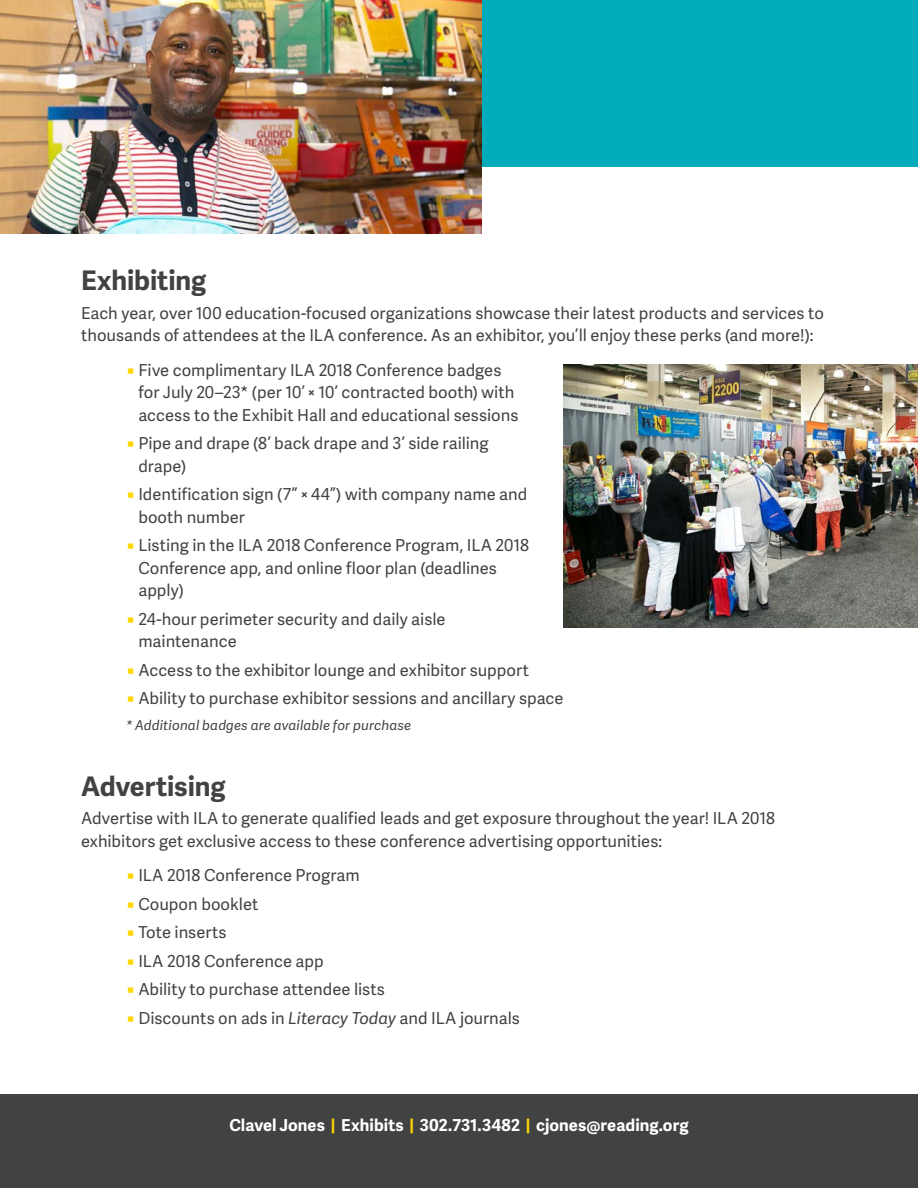
<style>
.page{position:relative;width:918px;height:1188px;background:#fff}
.page>*{position:absolute;margin:0;border:0;box-sizing:border-box;transform-origin:0 0}
.S1{font:700 27px "Adelle Sans";color:#414343}
.t1{font:16.5px/22.5px "Adelle Sans";color:#414343}
.t2{font:700 16.5px "Adelle Sans";letter-spacing:.005em;color:#fff}
.t3{font:italic 13.5px "Adelle Sans";letter-spacing:.01em;color:#414343}
.s1{font-size:15px;color:#fed503}
.s2{font-style:italic}
.s3{color:#fed503}
</style>
<div class="page">
<div style="left:0;top:0;width:918px;height:166px;background:#00acbc"></div>
<div style="left:0;top:1094px;width:918px;height:94px;background:#414343"></div>
<img style="left:563px;top:365px;width:355px;height:262px">
<img style="left:0;top:0;width:481px;height:234px">
<p class="S1" style="left:81px;top:261px;width:127px">Exhibiting</p>
<p class="t1" style="left:81px;top:301px;width:745px">Each year, over 100 education-focused organizations showcase their latest products and services to thousands of attendees at the ILA conference. As an exhibitor, you’ll enjoy these perks (and more!):</p>
<p class="t1" style="left:138px;top:358px;width:382px;text-indent:-12px"><span class="s1">Q</span> Five complimentary ILA 2018 Conference badges for July 20–23* (per 10’ × 10’ contracted booth) with access to the Exhibit Hall and educational sessions</p>
<p class="t1" style="left:138px;top:432px;width:352px;text-indent:-12px"><span class="s1">Q</span> Pipe and drape (8’ back drape and 3’ side railing drape)</p>
<p class="t1" style="left:138px;top:483px;width:391px;text-indent:-12px"><span class="s1">Q</span> Identification sign (7” × 44”) with company name and booth number</p>
<p class="t1" style="left:138px;top:534px;width:392px;text-indent:-12px"><span class="s1">Q</span> Listing in the ILA 2018 Conference Program, ILA 2018<br>Conference app, and online floor plan (deadlines apply)</p>
<p class="t1" style="left:138px;top:607px;width:309px;text-indent:-12px"><span class="s1">Q</span> 24-hour perimeter security and daily aisle maintenance</p>
<p class="t1" style="left:126px;top:658px;width:405px"><span class="s1">Q</span> Access to the exhibitor lounge and exhibitor support</p>
<p class="t1" style="left:126px;top:687px;width:439px"><span class="s1">Q</span> Ability to purchase exhibitor sessions and ancillary space</p>
<p class="t3" style="left:126px;top:715px;width:287px">* Additional badges are available for purchase</p>
<p class="S1" style="left:81px;top:766px;width:146px">Advertising</p>
<p class="t1" style="left:81px;top:807px;width:695px">Advertise with ILA to generate qualified leads and get exposure throughout the year! ILA 2018 exhibitors get exclusive access to these conference advertising opportunities:</p>
<p class="t1" style="left:126px;top:864px;width:235px"><span class="s1">Q</span> ILA 2018 Conference Program</p>
<p class="t1" style="left:126px;top:892px;width:134px"><span class="s1">Q</span> Coupon booklet</p>
<p class="t1" style="left:126px;top:921px;width:102px"><span class="s1">Q</span> Tote inserts</p>
<p class="t1" style="left:126px;top:949px;width:199px"><span class="s1">Q</span> ILA 2018 Conference app</p>
<p class="t1" style="left:126px;top:978px;width:260px"><span class="s1">Q</span> Ability to purchase attendee lists</p>
<p class="t1" style="left:126px;top:1006px;width:395px"><span class="s1">Q</span> Discounts on ads in <span class="s2">Literacy Today</span> and ILA journals</p>
<p class="t2" style="left:229px;top:1113px;width:461px">Clavel Jones <span class="s3">|</span> Exhibits <span class="s3">|</span> 302.731.3482 <span class="s3">|</span> cjones@reading.org</p>
</div>
